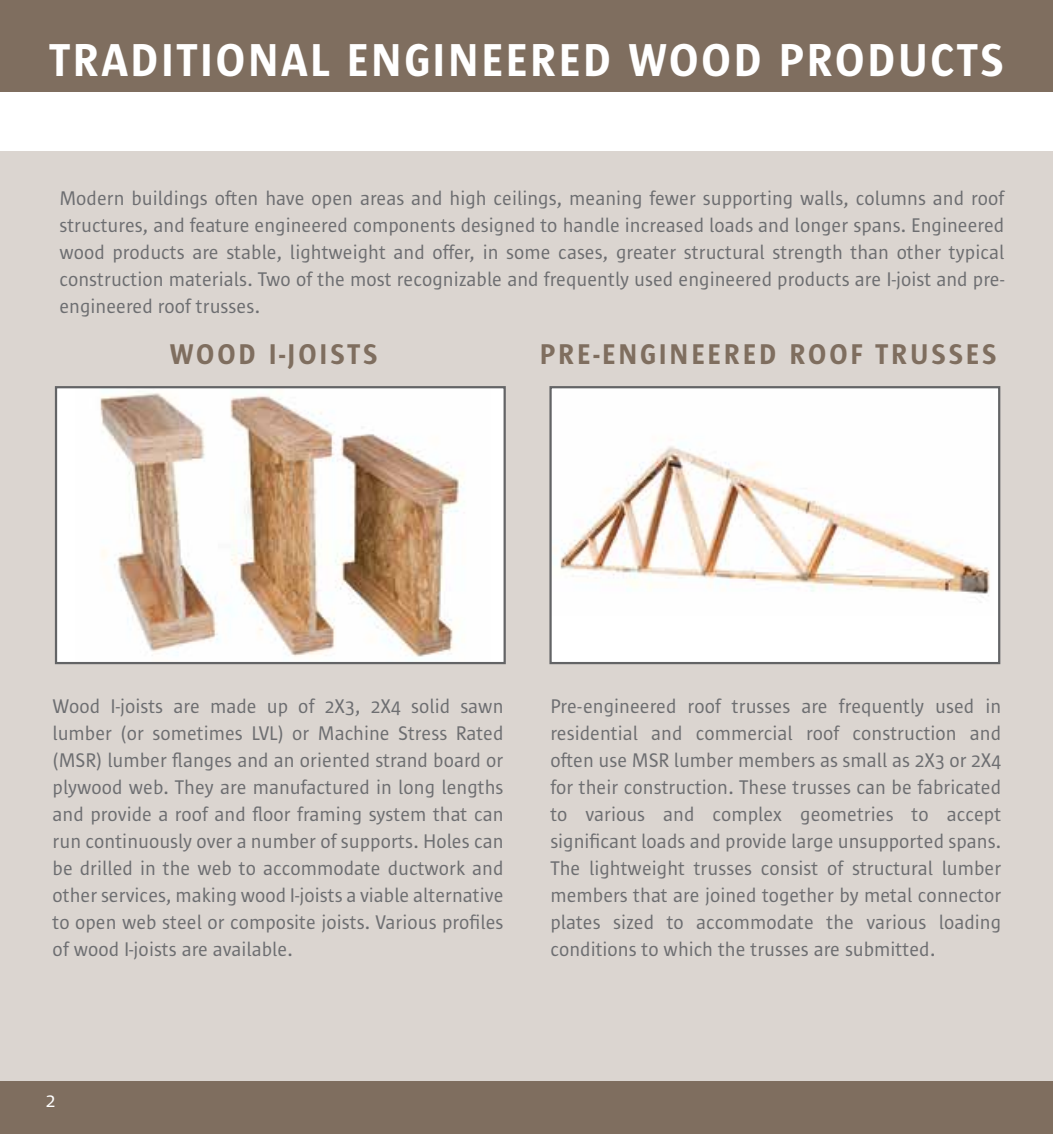
<style>
.page{position:relative;width:1053px;height:1134px;background:#fff}
.page>*{position:absolute;margin:0;border:0;box-sizing:border-box;transform-origin:0 0}
.t1{font:600 47.25px "Sun Sans";letter-spacing:.06em;color:#fff}
.t2{font:600 29.25px "Sun Sans";letter-spacing:.1em;color:#7f6e5f}
.t3{font:20.25px/27px "Sun Sans";color:#6d6e71;text-align:justify}
.t4{font:20.25px "Sun Sans";color:#fff}
</style>
<div class="page">
<div style="left:0;top:151px;width:1053px;height:951px;background:#dbd5d0"></div>
<div style="left:0;top:0;width:1053px;height:92px;background:#7f6e5f"></div>
<div style="left:0;top:1082px;width:1053px;height:52px;background:#7f6e5f"></div>
<div style="left:56px;top:387px;width:449px;height:276px;background:#fff"></div>
<img style="left:100px;top:393px;width:364px;height:264px">
<div style="left:55px;top:386px;width:451px;height:278px;border:2px solid #636466"></div>
<div style="left:551px;top:387px;width:448px;height:276px;background:#fff"></div>
<img style="left:560px;top:446px;width:430px;height:157px">
<div style="left:549px;top:386px;width:451px;height:278px;border:2px solid #636466"></div>
<h1 class="t1" style="left:50px;top:35px;width:955px">TRADITIONAL ENGINEERED WOOD PRODUCTS</h1>
<p class="t3" style="left:59px;top:185px;width:947px">Modern buildings often have open areas and high ceilings, meaning fewer supporting walls, columns and roof structures, and feature engineered components designed to handle increased loads and longer spans. Engineered wood products are stable, lightweight and offer, in some cases, greater structural strength than other typical construction materials. Two of the most recognizable and frequently used engineered products are I-joist and pre&shy;engineered roof trusses.</p>
<h2 class="t2" style="left:170px;top:338px;width:47px">WOOD</h2>
<h2 class="t2" style="left:269px;top:338px;width:47px">I-JOISTS</h2>
<h2 class="t2" style="left:540px;top:338px;width:81px">PRE-ENGINEERED</h2>
<h2 class="t2" style="left:789px;top:338px;width:120px">ROO F TRUSSES</h2>
<p class="t3" style="left:53px;top:693px;width:452px">Wood I-joists are made up of 2X3, 2X4 solid sawn lumber (or sometimes LVL) or Machine Stress Rated (MSR) lumber flanges and an oriented strand board or plywood web. They are manufactured in long lengths and provide a roof and floor framing system that can run continuously over a number of supports. Holes can be drilled in the web to accommodate ductwork and other services, making wood I-joists a viable alternative to open web steel or composite joists. Various profiles of wood I-joists are available.</p>
<p class="t3" style="left:550px;top:693px;width:452px">Pre-engineered roof trusses are frequently used in residential and commercial roof construction and often use MSR lumber members as small as 2X3 or 2X4 for their construction. These trusses can be fabricated to various and complex geometries to accept significant loads and provide large unsupported spans.<br>The lightweight trusses consist of structural lumber members that are joined together by metal connector plates sized to accommodate the various loading conditions to which the trusses are submitted.</p>
<p class="t4" style="left:46px;top:1089px;width:11px">2</p>
</div>
